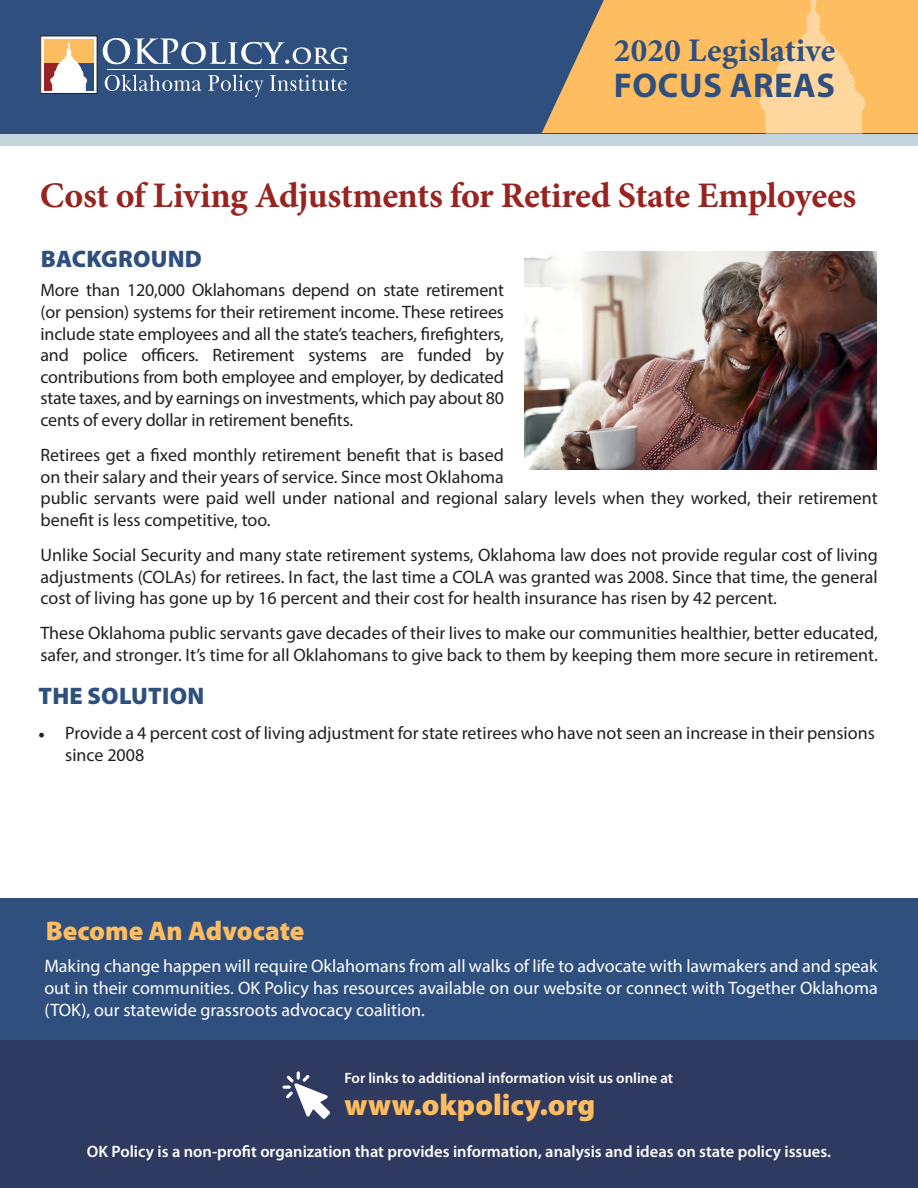
<style>
.page{position:relative;width:918px;height:1188px;background:#fff}
.page>*{position:absolute;margin:0;border:0;box-sizing:border-box;transform-origin:0 0}
.t1{font:700 36px "Minion Pro";letter-spacing:-.015em;color:#972421}
.t2{font:700 34.5px "Myriad Pro";letter-spacing:.02em;color:#2f507f}
.t3{font:700 33px "Minion Pro";letter-spacing:.005em;color:#2f507f}
.t4{font:900 30px "Myriad Pro";color:#febd60}
.t5{font:900 27px "Myriad Pro";color:#febd60}
.t6{font:900 24px "Myriad Pro";letter-spacing:.01em;color:#2f507f}
.t7{font:18px/21.6px "Myriad Pro";color:#231f20}
.t8{font:18px/21.6px "Myriad Pro";color:#fff;text-align:justify}
.t9{font:600 16.5px "Myriad Pro";color:#fff}
.t10{font:600 15px "Myriad Pro";color:#fff}
.s1{font-family:"Minion Pro"}
</style>
<div class="page">
<div style="left:0;top:899px;width:918px;height:289px;background:#2f507f"></div>
<div style="left:0;top:1040px;width:918px;height:148px;background:#2f3a61"></div>
<svg style="left:283px;top:1071px;width:47px;height:48px"></svg>
<img style="left:524px;top:252px;width:353px;height:217px">
<div style="left:0;top:133px;width:918px;height:13px;background:#c4d4dc"></div>
<div style="left:0;top:0;width:918px;height:133px;background:#2f507f"></div>
<div style="left:41px;top:36px;width:56px;height:57px;background:#fff"></div>
<div style="left:44px;top:39px;width:50px;height:24px;background:#fcbc5f"></div>
<div style="left:44px;top:63px;width:25px;height:27px;background:#972422"></div>
<div style="left:69px;top:63px;width:25px;height:27px;background:#2b5080"></div>
<svg style="left:103px;top:38px;width:245px;height:26px"></svg>
<svg style="left:105px;top:75px;width:242px;height:22px"></svg>
<hr style="left:107px;top:69px;width:238px;height:1px;background:#fff">
<svg style="left:50px;top:40px;width:37px;height:51px"></svg>
<svg style="left:542px;top:0;width:376px;height:133px;background:#e6b063"></svg>
<svg style="left:760px;top:0;width:105px;height:133px;background:#fecb83"></svg>
<p class="t3" style="left:614px;top:27px;width:223px">2020 Legislative</p>
<p class="t2" style="left:614px;top:63px;width:223px">FOCUS AREAS</p>
<p class="t1" style="left:40px;top:171px;width:818px">Cost of Living Adjustments for Retired State Employees</p>
<p class="t6" style="left:41px;top:245px;width:163px">BACKGROUND</p>
<p class="t7" style="left:40px;top:279px;width:465px;text-align:justify">More than 120,000 Oklahomans depend on state retirement (or pension) systems for their retirement income. These retirees include state employees and all the state’s teachers, firefighters, and police officers. Retirement systems are funded by contributions from both employee and employer, by dedicated state taxes, and by earnings on investments, which pay about 80 cents of every dollar in retirement benefits.</p>
<p class="t7" style="left:40px;top:444px;width:839px">Retirees get a fixed monthly retirement benefit that is based<br>on their salary and their years of service. Since most Oklahoma<br>public servants were paid well under national and regional salary levels when they worked, their retirement benefit is less competitive, too.</p>
<p class="t7" style="left:40px;top:544px;width:839px;text-align:justify">Unlike Social Security and many state retirement systems, Oklahoma law does not provide regular cost of living adjustments (COLAs) for retirees. In fact, the last time a COLA was granted was 2008. Since that time, the general cost of living has gone up by 16 percent and their cost for health insurance has risen by 42 percent.</p>
<p class="t7" style="left:40px;top:622px;width:839px">These Oklahoma public servants gave decades of their lives to make our communities healthier, better educated, safer, and stronger. It’s time for all Oklahomans to give back to them by keeping them more secure in retirement.</p>
<p class="t6" style="left:38px;top:682px;width:167px">THE SOLUTION</p>
<p class="t7" style="left:65px;top:722px;width:811px;text-indent:-27px"><span class="s1">•</span> Provide a 4 percent cost of living adjustment for state retirees who have not seen an increase in their pensions since 2008</p>
<p class="t5" style="left:46px;top:916px;width:260px">Become An Advocate</p>
<p class="t8" style="left:44px;top:955px;width:835px">Making change happen will require Oklahomans from all walks of life to advocate with lawmakers and and speak out in their communities. OK Policy has resources available on our website or connect with Together Oklahoma (TOK), our statewide grassroots advocacy coalition.</p>
<p class="t10" style="left:344px;top:1068px;width:330px">For links to additional information visit us online at</p>
<p class="t4" style="left:344px;top:1088px;width:252px">www.okpolicy.org</p>
<p class="t9" style="left:87px;top:1141px;width:746px">OK Policy is a non-profit organization that provides information, analysis and ideas on state policy issues.</p>
</div>
